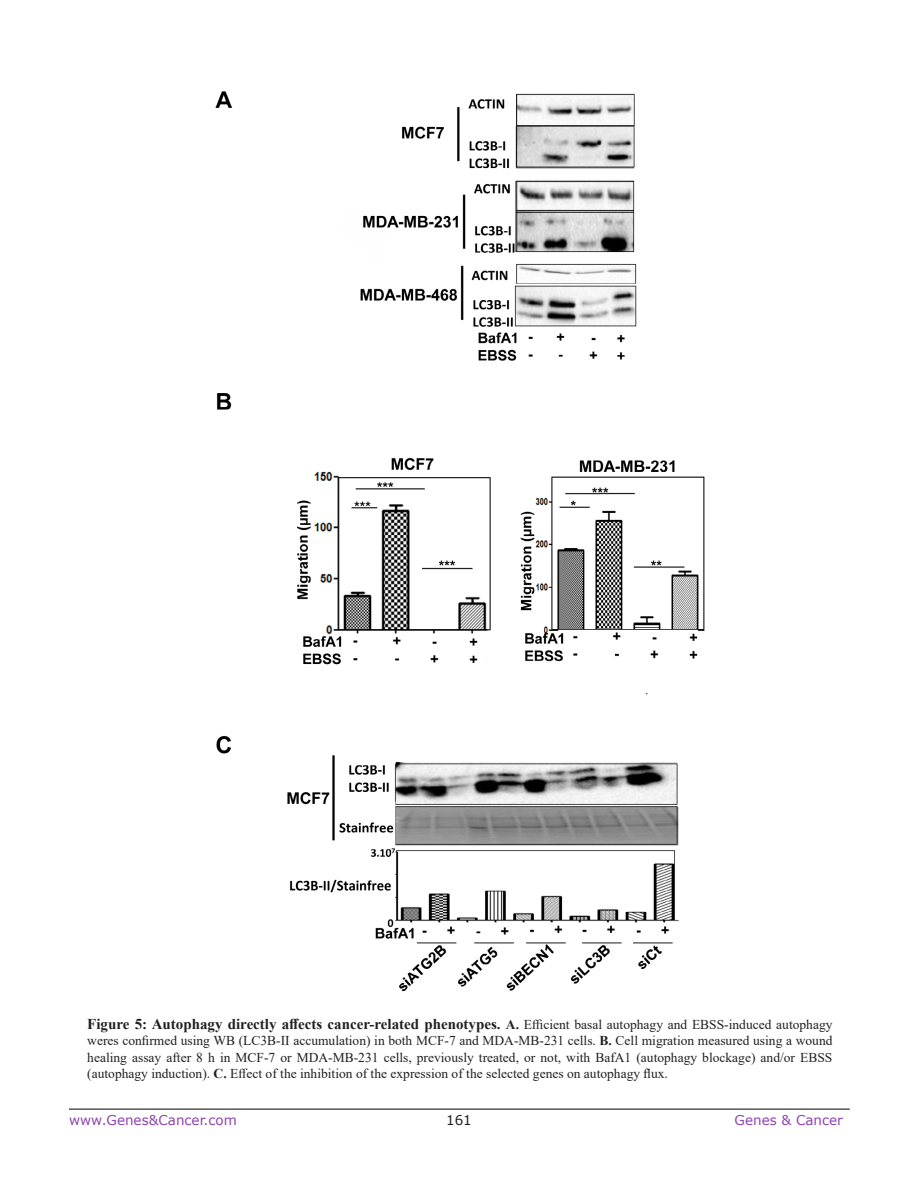
<style>
.page{position:relative;width:918px;height:1188px;background:#fff}
.page>*{position:absolute;margin:0;border:0;box-sizing:border-box;transform-origin:0 0}
.t1{font:700 15px "Times New Roman";color:#221f22}
.t2{font:13.5px/16.2px "Times New Roman";color:#221f22;text-align:justify}
.t3{font:13.5px "Verdana";color:#8e44ad}
.t4{font:13.5px "Verdana";color:#221f22}
.s1{font-size:13.5px}
.s2{font-weight:400;font-size:13.5px}
.s3{font-weight:700}
</style>
<div class="page">
<hr style="left:69px;top:1109px;width:781px;height:1px;background:#000">
<img style="left:215px;top:91px;width:490px;height:901px">
<p class="t1" style="left:87px;top:1013px;width:747px">Figure 5: Autophagy directly affects cancer-related phenotypes. <span class="s1">A.</span> <span class="s2">Efficient basal autophagy and EBSS-induced autophagy</span></p>
<p class="t2" style="left:87px;top:1032px;width:747px">weres confirmed using WB (LC3B-II accumulation) in both MCF-7 and MDA-MB-231 cells. <span class="s3">B.</span> Cell migration measured using a wound healing assay after 8 h in MCF-7 or MDA-MB-231 cells, previously treated, or not, with BafA1 (autophagy blockage) and/or EBSS (autophagy induction). <span class="s3">C.</span> Effect of the inhibition of the expression of the selected genes on autophagy flux.</p>
<p class="t3" style="left:69px;top:1111px;width:169px">www.Genes&amp;Cancer.com</p>
<p class="t4" style="left:446px;top:1111px;width:27px">161</p>
<p class="t3" style="left:735px;top:1111px;width:110px">Genes &amp; Cancer</p>
</div>
